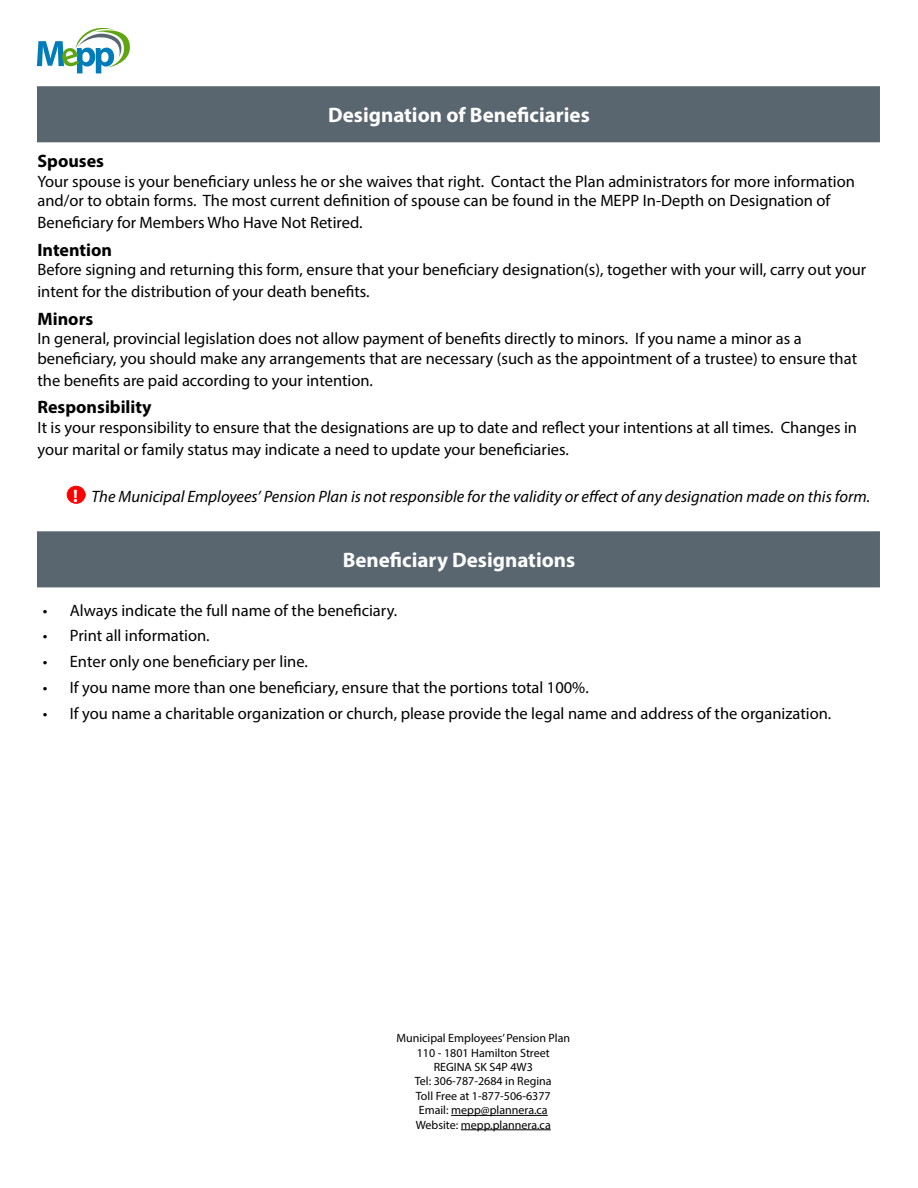
<style>
.page{position:relative;width:918px;height:1188px;background:#fff}
.page>*{position:absolute;margin:0;border:0;box-sizing:border-box;transform-origin:0 0}
.t1{font:700 21px "Myriad Pro";color:#fff}
.t2{font:700 18px "Myriad Pro";color:#000}
.t3{font:700 18px "Myriad Pro";color:#fff}
.t4{font:16.5px/19.8px "Myriad Pro";color:#000}
.t5{font:italic 16.5px "Myriad Pro";color:#000}
.t6{font:12px/14.4px "Myriad Pro";color:#000;text-align:center}
</style>
<div class="page">
<svg style="left:37px;top:27px;width:93px;height:46px"></svg>
<div style="left:37px;top:86px;width:843px;height:56px;background:#596670;border:2px solid #596670"></div>
<div style="left:37px;top:531px;width:843px;height:56px;background:#596670;border:2px solid #596670"></div>
<div style="left:67px;top:486px;width:18px;height:17px;background:#f00;border-radius:50%"></div>
<div style="left:67px;top:486px;width:18px;height:18px;border:1px solid #f00;border-radius:50%"></div>
<hr style="left:451px;top:1115px;width:97px;height:1px;background:#000">
<hr style="left:461px;top:1129px;width:90px;height:1px;background:#000">
<p class="t1" style="left:328px;top:101px;width:263px">Designation of Beneficiaries</p>
<p class="t2" style="left:37px;top:149px;width:68px">Spouses</p>
<p class="t4" style="left:37px;top:171px;width:819px">Your spouse is your beneficiary unless he or she waives that right. Contact the Plan administrators for more information and/or to obtain forms. The most current definition of spouse can be found in the MEPP In-Depth on Designation of</p>
<p class="t4" style="left:37px;top:212px;width:327px">Beneficiary for Members Who Have Not Retired.</p>
<p class="t2" style="left:37px;top:238px;width:76px">Intention</p>
<p class="t4" style="left:37px;top:259px;width:830px;line-height:21.6px">Before signing and returning this form, ensure that your beneficiary designation(s), together with your will, carry out your intent for the distribution of your death benefits.</p>
<p class="t2" style="left:37px;top:307px;width:57px">Minors</p>
<p class="t4" style="left:37px;top:329px;width:821px">In general, provincial legislation does not allow payment of benefits directly to minors. If you name a minor as a beneficiary, you should make any arrangements that are necessary (such as the appointment of a trustee) to ensure that</p>
<p class="t4" style="left:37px;top:370px;width:337px">the benefits are paid according to your intention.</p>
<p class="t2" style="left:37px;top:396px;width:116px">Responsibility</p>
<p class="t4" style="left:37px;top:417px;width:821px;line-height:21.6px">It is your responsibility to ensure that the designations are up to date and reflect your intentions at all times. Changes in your marital or family status may indicate a need to update your beneficiaries.</p>
<p class="t5" style="left:91px;top:487px;width:780px">The Municipal Employees’ Pension Plan is not responsible for the validity or effect of any designation made on this form.</p>
<p class="t3" style="left:73px;top:484px;width:6px">!</p>
<p class="t1" style="left:343px;top:546px;width:234px">Beneficiary Designations</p>
<p class="t4" style="left:43px;top:600px;width:356px">• Always indicate the full name of the beneficiary.</p>
<p class="t4" style="left:43px;top:626px;width:168px">• Print all information.</p>
<p class="t4" style="left:43px;top:651px;width:267px">• Enter only one beneficiary per line.</p>
<p class="t4" style="left:43px;top:677px;width:547px">• If you name more than one beneficiary, ensure that the portions total 100%.</p>
<p class="t4" style="left:43px;top:703px;width:790px">• If you name a charitable organization or church, please provide the legal name and address of the organization.</p>
<p class="t6" style="left:396px;top:1031px;width:175px">Municipal Employees’ Pension Plan<br>110 - 1801 Hamilton Street<br>REGINA SK S4P 4W3<br>Tel: 306-787-2684 in Regina<br>Toll Free at 1-877-506-6377<br>Email: mepp@plannera.ca<br>Website: mepp.plannera.ca</p>
</div>
